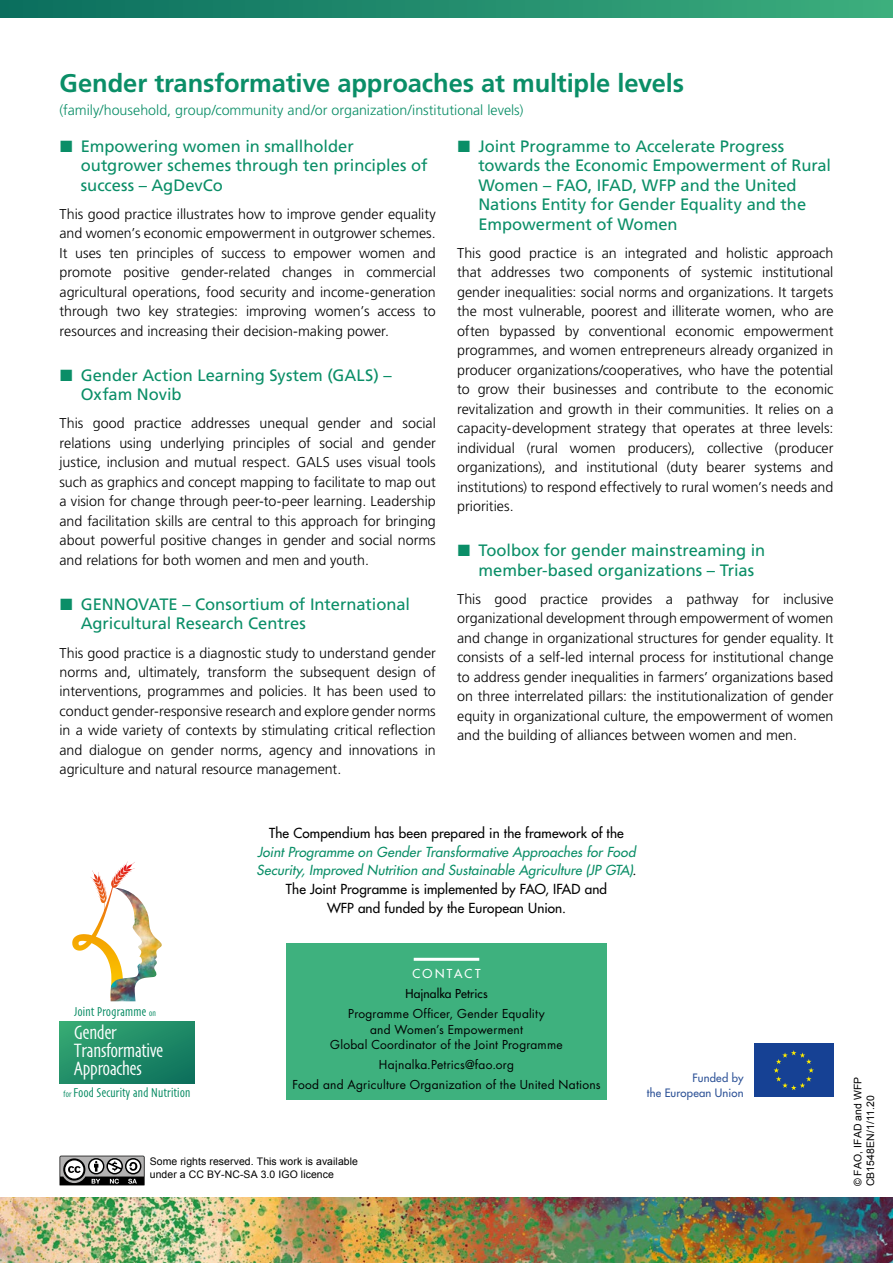
<style>
.page{position:relative;width:893px;height:1263px;background:#fff}
.page>*{position:absolute;margin:0;border:0;box-sizing:border-box;transform-origin:0 0}
.Titoletto_text{font:700 25.5px "Frutiger LT Std";letter-spacing:-.005em;color:#0a8e67}
.t1{font:condensed 20.25px/18.1px "Skia";color:#fff}
.t2{font:16.5px/19.5px "Frutiger LT Std";color:#0a8e67}
.Text{font:300 14.25px/19.5px "Frutiger LT Std";color:#000;text-align:justify}
.Text-2{font:300 14.25px "Frutiger LT Std";color:#0a8e67}
.Box_text{font:13.5px/18.8px "Futura";letter-spacing:.01em;color:#000;text-align:center}
.t3{font:condensed 13.5px "Skia";letter-spacing:.025em;color:#00885f}
.Box_text-2{font:12px/15.8px "Futura";letter-spacing:.02em;color:#000;text-align:center}
.Box_text-3{font:12px "Futura";letter-spacing:.01em;color:#000}
.box_titolo{font:12px "Futura";letter-spacing:.19em;color:#fff}
.Box_text-4{font:11.25px/15px "Futura";letter-spacing:.015em;color:#2d5297;text-align:right}
.t4{font:10.5px/12.6px "Arial";letter-spacing:.01em;color:#000}
.s1{font-size:9.15px}
.s2{font-style:italic;color:#0a8e67}
.s3{font-style:italic}
.s4{font-style:inherit}
</style>
<div class="page">
<div style="left:286px;top:943px;width:321px;height:156px;background:#3eb17e"></div>
<hr style="left:414px;top:958px;width:65px;height:3px;background:#fff">
<div style="left:753px;top:1042px;width:80px;height:55px;background:#164194"></div>
<svg style="left:774px;top:1050px;width:40px;height:40px"></svg>
<div style="left:0;top:0;width:893px;height:17px;background:linear-gradient(to right,#0a6d5e,#3cae7d)"></div>
<img style="left:0;top:1197px;width:893px;height:66px">
<svg style="left:60px;top:1021px;width:135px;height:62px;background:#208c67"></svg>
<svg style="left:101px;top:863px;width:26px;height:47px"></svg>
<img style="left:110px;top:888px;width:52px;height:113px">
<svg style="left:60px;top:1156px;width:85px;height:29px"></svg>
<p class="Titoletto_text" style="left:60px;top:68px;width:626px">Gender transformative approaches at multiple levels</p>
<p class="Text-2" style="left:60px;top:102px;width:465px">(family/household, group/community and/or organization/institutional levels)</p>
<p class="t2" style="left:81px;top:136px;width:348px">Empowering women in smallholder outgrower schemes through ten principles of success – AgDevCo</p>
<p class="Text" style="left:60px;top:204px;width:378px">This good practice illustrates how to improve gender equality and women’s economic empowerment in outgrower schemes.<br>It uses ten principles of success to empower women and promote positive gender-related changes in commercial agricultural operations, food security and income-generation through two key strategies: improving women’s access to resources and increasing their decision-making power.</p>
<p class="t2" style="left:81px;top:365px;width:312px">Gender Action Learning System (GALS) –<br>Oxfam Novib</p>
<p class="Text" style="left:60px;top:414px;width:378px">This good practice addresses unequal gender and social relations using underlying principles of social and gender justice, inclusion and mutual respect. GALS uses visual tools such as graphics and concept mapping to facilitate to map out a vision for change through peer-to-peer learning. Leadership and facilitation skills are central to this approach for bringing about powerful positive changes in gender and social norms and relations for both women and men and youth.</p>
<p class="t2" style="left:81px;top:595px;width:331px">GENNOVATE – Consortium of International<br>Agricultural Research Centres</p>
<p class="Text" style="left:60px;top:643px;width:378px">This good practice is a diagnostic study to understand gender norms and, ultimately, transform the subsequent design of interventions, programmes and policies. It has been used to conduct gender-responsive research and explore gender norms in a wide variety of contexts by stimulating critical reflection and dialogue on gender norms, agency and innovations in agriculture and natural resource management.</p>
<p class="t2" style="left:478px;top:136px;width:354px">Joint Programme to Accelerate Progress towards the Economic Empowerment of Rural Women – FAO, IFAD, WFP and the United Nations Entity for Gender Equality and the Empowerment of Women</p>
<p class="Text" style="left:457px;top:243px;width:378px">This good practice is an integrated and holistic approach that addresses two components of systemic institutional gender inequalities: social norms and organizations. It targets the most vulnerable, poorest and illiterate women, who are often bypassed by conventional economic empowerment programmes, and women entrepreneurs already organized in producer organizations/cooperatives, who have the potential to grow their businesses and contribute to the economic revitalization and growth in their communities. It relies on a capacity-development strategy that operates at three levels: individual (rural women producers), collective (producer organizations), and institutional (duty bearer systems and institutions) to respond effectively to rural women’s needs and priorities.</p>
<p class="t2" style="left:478px;top:541px;width:288px">Toolbox for gender mainstreaming in member-based organizations – Trias</p>
<p class="Text" style="left:457px;top:589px;width:378px">This good practice provides a pathway for inclusive organizational development through empowerment of women and change in organizational structures for gender equality. It consists of a self-led internal process for institutional change to address gender inequalities in farmers’ organizations based on three interrelated pillars: the institutionalization of gender equity in organizational culture, the empowerment of women and the building of alliances between women and men.</p>
<p class="t3" style="left:74px;top:1003px;width:83px">Joint Programme <span class="s1">on</span></p>
<p class="t1" style="left:74px;top:1024px;width:90px">Gender<br>Transformative<br>Approaches</p>
<p class="t3" style="left:64px;top:1085px;width:128px"><span class="s1">for</span> Food Security and Nutrition</p>
<p class="Box_text" style="left:257px;top:823px;width:381px">The Compendium has been prepared in the framework of the <span class="s2">Joint Programme on Gender Transformative Approaches for Food Security, Improved Nutrition and Sustainable Agriculture (JP GTA)</span><span class="s3">.<br></span>The Joint Programme is implemented by FAO, IFAD and<br>WFP and funded by the European Union.</p>
<p class="box_titolo" style="left:412px;top:965px;width:69px">CONTACT</p>
<p class="Box_text-3" style="left:405px;top:985px;width:84px">Hajnalka Petrics</p>
<p class="Box_text-2" style="left:348px;top:1005px;width:198px">Programme Officer, Gender Equality and Women’s Empowerment</p>
<p class="Box_text-2" style="left:330px;top:1037px;width:234px">Global Coordinator of the Joint Programme</p>
<p class="Box_text-2" style="left:379px;top:1057px;width:137px">Hajnalka.Petrics@fao.org</p>
<p class="Box_text-2" style="left:292px;top:1077px;width:310px">Food and Agriculture Organization of the United Nations</p>
<p class="Box_text-4" style="left:647px;top:1070px;width:98px">Funded by<br>the European Union</p>
<p class="t4" style="left:150px;top:1155px;width:210px">Some rights reserved. This work is available under a CC BY-NC-SA 3.0 IGO licence</p>
<p class="t4" style="left:852px;top:1186px;width:111px;rotate:-90deg">© FAO, IFAD and WFP<br>CB1548EN/1/1<span class="s4">1</span>.20</p>
</div>
